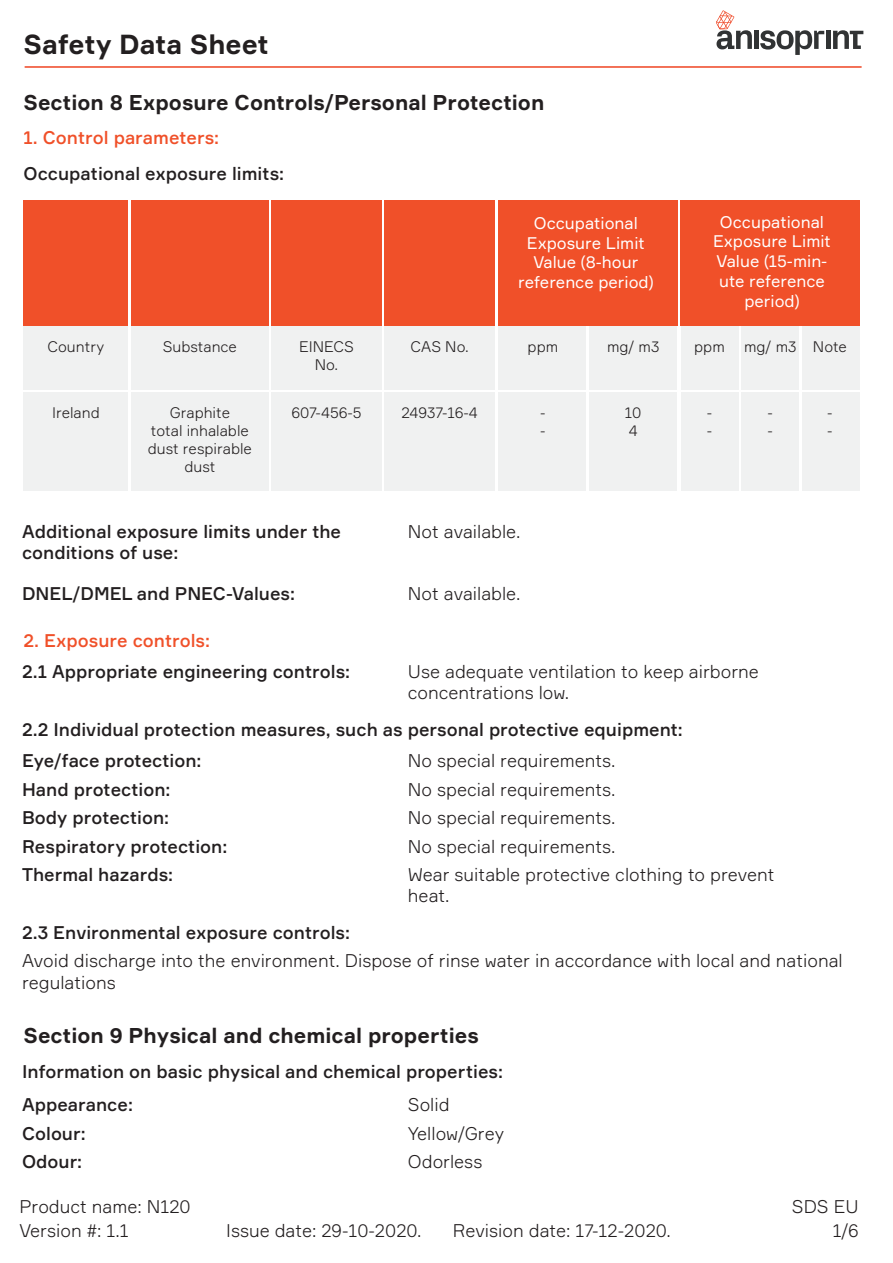
<style>
.page{position:relative;width:893px;height:1263px;background:#fff}
.page>*{position:absolute;margin:0;border:0;box-sizing:border-box;transform-origin:0 0}
.t1{font:700 27px "Formular";color:#231f20}
.t2{font:700 21px "Formular";color:#231f20}
.t3{font:300 18px/21.6px "Formular";color:#231f20}
.t4{font:500 18px/21.6px "Formular";color:#231f20}
.t5{font:500 18px "Formular";color:#f05029}
.t6{font:16.5px/19.8px "Formular";color:#fff;text-align:center}
.t7{font:300 15px/18px "Formular";color:#231f20}
</style>
<div class="page">
<hr style="left:754px;top:31px;width:4px;height:18px;background:#313334">
<div style="left:826px;top:31px;width:5px;height:18px;background:#313334"></div>
<svg style="left:833px;top:30px;width:30px;height:19px"></svg>
<svg style="left:760px;top:30px;width:64px;height:25px"></svg>
<svg style="left:716px;top:10px;width:36px;height:39px"></svg>
<hr style="left:25px;top:66px;width:836px;height:2px;background:#ef4422">
<div style="left:24px;top:201px;width:104px;height:125px;background:#f05029"></div>
<div style="left:131px;top:201px;width:137px;height:125px;background:#f05029"></div>
<div style="left:271px;top:201px;width:111px;height:125px;background:#f05029"></div>
<div style="left:384px;top:201px;width:111px;height:125px;background:#f05029"></div>
<div style="left:498px;top:201px;width:179px;height:125px;background:#f05029"></div>
<div style="left:681px;top:201px;width:179px;height:125px;background:#f05029"></div>
<div style="left:24px;top:326px;width:104px;height:63px;background:#f0f1f1"></div>
<div style="left:131px;top:326px;width:137px;height:63px;background:#f0f1f1"></div>
<div style="left:271px;top:326px;width:111px;height:63px;background:#f0f1f1"></div>
<div style="left:384px;top:326px;width:111px;height:63px;background:#f0f1f1"></div>
<div style="left:498px;top:326px;width:88px;height:63px;background:#f0f1f1"></div>
<div style="left:589px;top:326px;width:88px;height:63px;background:#f0f1f1"></div>
<div style="left:681px;top:326px;width:57px;height:63px;background:#f0f1f1"></div>
<div style="left:742px;top:326px;width:57px;height:63px;background:#f0f1f1"></div>
<div style="left:802px;top:326px;width:58px;height:63px;background:#f0f1f1"></div>
<div style="left:24px;top:392px;width:104px;height:99px;background:#f0f1f1"></div>
<div style="left:131px;top:392px;width:137px;height:99px;background:#f0f1f1"></div>
<div style="left:271px;top:392px;width:111px;height:99px;background:#f0f1f1"></div>
<div style="left:384px;top:392px;width:111px;height:99px;background:#f0f1f1"></div>
<div style="left:498px;top:392px;width:88px;height:99px;background:#f0f1f1"></div>
<div style="left:589px;top:392px;width:88px;height:99px;background:#f0f1f1"></div>
<div style="left:681px;top:392px;width:57px;height:99px;background:#f0f1f1"></div>
<div style="left:742px;top:392px;width:57px;height:99px;background:#f0f1f1"></div>
<div style="left:802px;top:392px;width:58px;height:99px;background:#f0f1f1"></div>
<h1 class="t1" style="left:24px;top:28px;width:247px">Safety Data Sheet</h1>
<p class="t2" style="left:24px;top:90px;width:522px">Section 8 Exposure Controls/Personal Protection</p>
<p class="t5" style="left:24px;top:126px;width:197px">1. Control parameters:</p>
<p class="t4" style="left:24px;top:162px;width:262px">Occupational exposure limits:</p>
<p class="t6" style="left:518px;top:213px;width:137px">Occupational<br>Exposure Limit<br>Value (8-hour reference period)</p>
<p class="t6" style="left:713px;top:211px;width:119px">Occupational<br>Exposure Limit<br>Value (15-min&shy;ute reference period)</p>
<p class="t7" style="left:47px;top:337px;width:58px">Country</p>
<p class="t7" style="left:163px;top:337px;width:76px">Substance</p>
<p class="t7" style="left:299px;top:337px;width:56px;text-align:center">EINECS<br>No.</p>
<p class="t7" style="left:411px;top:337px;width:60px">CAS No.</p>
<p class="t7" style="left:528px;top:337px;width:32px">ppm</p>
<p class="t7" style="left:607px;top:337px;width:54px">mg/ m3</p>
<p class="t7" style="left:694px;top:337px;width:32px">ppm</p>
<p class="t7" style="left:744px;top:337px;width:104px">mg/ m3 Note</p>
<p class="t7" style="left:52px;top:403px;width:49px">Ireland</p>
<p class="t7" style="left:148px;top:403px;width:106px;text-align:center">Graphite<br>total inhalable dust respirable dust</p>
<p class="t7" style="left:291px;top:403px;width:72px">607-456-5</p>
<p class="t7" style="left:401px;top:403px;width:78px">24937-16-4</p>
<p class="t7" style="left:540px;top:403px;width:7px">- -</p>
<p class="t7" style="left:625px;top:403px;width:18px">10<br>4</p>
<p class="t7" style="left:768px;top:403px;width:7px">- -</p>
<p class="t7" style="left:827px;top:403px;width:7px">- -</p>
<p class="t7" style="left:707px;top:403px;width:7px">- -</p>
<p class="t4" style="left:22px;top:520px;width:321px">Additional exposure limits under the conditions of use:</p>
<p class="t3" style="left:408px;top:520px;width:114px">Not available.</p>
<p class="t4" style="left:22px;top:583px;width:275px">DNEL/DMEL and PNEC-Values:</p>
<p class="t3" style="left:408px;top:583px;width:114px">Not available.</p>
<p class="t5" style="left:24px;top:629px;width:188px">2. Exposure controls:</p>
<p class="t4" style="left:22px;top:660px;width:330px">2.1 Appropriate engineering controls:</p>
<p class="t3" style="left:408px;top:660px;width:352px">Use adequate ventilation to keep airborne concentrations low.</p>
<p class="t4" style="left:22px;top:718px;width:662px">2.2 Individual protection measures, such as personal protective equipment:</p>
<p class="t4" style="left:22px;top:749px;width:181px">Eye/face protection:</p>
<p class="t3" style="left:408px;top:749px;width:209px">No special requirements.</p>
<p class="t4" style="left:22px;top:778px;width:150px">Hand protection:</p>
<p class="t3" style="left:408px;top:778px;width:209px">No special requirements.</p>
<p class="t4" style="left:22px;top:806px;width:149px">Body protection:</p>
<p class="t3" style="left:408px;top:806px;width:209px">No special requirements.</p>
<p class="t4" style="left:22px;top:835px;width:207px">Respiratory protection:</p>
<p class="t3" style="left:408px;top:835px;width:209px">No special requirements.</p>
<p class="t4" style="left:22px;top:863px;width:153px">Thermal hazards:</p>
<p class="t3" style="left:408px;top:863px;width:368px">Wear suitable protective clothing to prevent heat.</p>
<p class="t4" style="left:22px;top:922px;width:330px">2.3 Environmental exposure controls:</p>
<p class="t3" style="left:22px;top:949px;width:822px">Avoid discharge into the environment. Dispose of rinse water in accordance with local and national regulations</p>
<p class="t2" style="left:24px;top:1022px;width:457px">Section 9 Physical and chemical properties</p>
<p class="t4" style="left:22px;top:1060px;width:482px">Information on basic physical and chemical properties:</p>
<p class="t4" style="left:22px;top:1093px;width:112px">Appearance:</p>
<p class="t3" style="left:408px;top:1093px;width:43px">Solid</p>
<p class="t4" style="left:22px;top:1122px;width:65px">Colour:</p>
<p class="t3" style="left:408px;top:1122px;width:98px">Yellow/Grey</p>
<p class="t4" style="left:22px;top:1150px;width:62px">Odour:</p>
<p class="t3" style="left:408px;top:1150px;width:76px">Odorless</p>
<p class="t3" style="left:20px;top:1194px;width:173px;line-height:23.9px">Product name: N120<br>Version #: 1.1</p>
<p class="t3" style="left:792px;top:1195px;width:68px">SDS EU</p>
<p class="t3" style="left:226px;top:1219px;width:197px">Issue date: 29-10-2020.</p>
<p class="t3" style="left:453px;top:1219px;width:219px">Revision date: 17-12-2020.</p>
<p class="t3" style="left:833px;top:1219px;width:27px">1/6</p>
</div>
